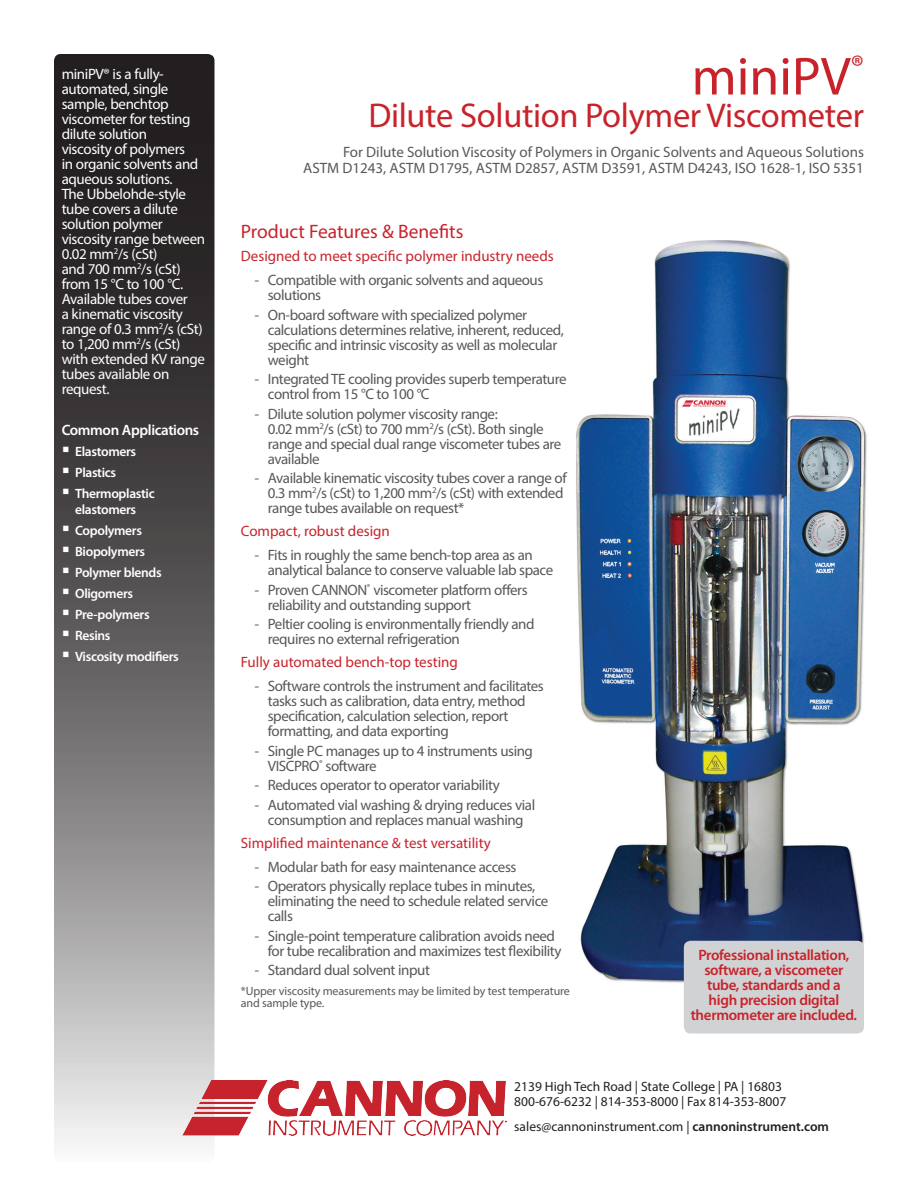
<style>
.page{position:relative;width:918px;height:1188px;background:#fff}
.page>*{position:absolute;margin:0;border:0;box-sizing:border-box;transform-origin:0 0}
.Page_Head_1_Right{font:54px "Myriad Pro";color:#c8232b}
.sub{font:34.5px "Myriad Pro";letter-spacing:-.01em;color:#c8232b}
.minor{font:19.5px "Myriad Pro";color:#c8232b}
.minor_2_gray{font:15px/15px "Myriad Pro";letter-spacing:-.03em;color:#57585a}
.Body_Text_white{font:15px/15px "Myriad Pro";letter-spacing:-.025em;color:#fff}
.minor_2_gray-2{font:15px/16.5px "Myriad Pro";color:#57585a;text-align:right}
.minor_2{font:15px "Myriad Pro";color:#c8232b}
.call_out{font:600 15px/15px "Myriad Pro";letter-spacing:-.02em;color:#c8232b;text-align:center}
.Body_Text_white-2{font:600 15px "Myriad Pro";letter-spacing:-.025em;color:#fff}
.address{font:13.5px/15px "Myriad Pro";color:#231f20}
.t1{font:600 13.5px/16.5px "Myriad Pro";letter-spacing:-.025em;color:#fff}
.minor_2-2{font:12px/12.8px "Myriad Pro";letter-spacing:-.01em;color:#57585a}
.s1{font-family:"Swiss 721 BT";font-weight:300}
.s2{font-weight:600}
</style>
<div class="page">
<img style="left:576px;top:240px;width:291px;height:743px">
<svg style="left:54px;top:54px;width:160px;height:1108px;background:#6a6767"></svg>
<div style="left:684px;top:941px;width:180px;height:92px;background:#d1d2d4;border-radius:7px"></div>
<img style="left:183px;top:1081px;width:324px;height:55px">
<svg style="left:63px;top:446px;width:5px;height:6px"></svg>
<svg style="left:63px;top:467px;width:5px;height:6px"></svg>
<svg style="left:63px;top:488px;width:5px;height:6px"></svg>
<svg style="left:63px;top:526px;width:5px;height:5px"></svg>
<svg style="left:63px;top:547px;width:5px;height:5px"></svg>
<svg style="left:63px;top:568px;width:5px;height:5px"></svg>
<svg style="left:63px;top:589px;width:5px;height:5px"></svg>
<svg style="left:63px;top:610px;width:5px;height:5px"></svg>
<svg style="left:63px;top:631px;width:5px;height:5px"></svg>
<svg style="left:63px;top:652px;width:5px;height:5px"></svg>
<p class="Body_Text_white" style="left:62px;top:66px;width:145px">miniPV® is a fully&shy;automated, single sample, benchtop viscometer for testing dilute solution<br>viscosity of polymers<br>in organic solvents and aqueous solutions.<br>The Ubbelohde-style tube covers a dilute solution polymer viscosity range between<br>0.02 mm<sup>2</sup>/s (cSt)<br>and 700 mm<sup>2</sup>/s (cSt) from 15 °C to 100 °C.<br>Available tubes cover<br>a kinematic viscosity range of 0.3 mm<sup>2</sup>/s (cSt) to 1,200 mm<sup>2</sup>/s (cSt) with extended KV range tubes available on request.</p>
<p class="Body_Text_white-2" style="left:62px;top:420px;width:139px">Common Applications</p>
<p class="t1" style="left:75px;top:442px;width:62px">Elastomers</p>
<p class="t1" style="left:75px;top:463px;width:42px">Plastics</p>
<p class="t1" style="left:75px;top:484px;width:81px">Thermoplastic elastomers</p>
<p class="t1" style="left:75px;top:522px;width:68px">Copolymers</p>
<p class="t1" style="left:75px;top:543px;width:72px">Biopolymers</p>
<p class="t1" style="left:75px;top:564px;width:88px">Polymer blends</p>
<p class="t1" style="left:75px;top:585px;width:59px">Oligomers</p>
<p class="t1" style="left:75px;top:606px;width:76px">Pre-polymers</p>
<p class="t1" style="left:75px;top:627px;width:37px">Resins</p>
<p class="t1" style="left:75px;top:648px;width:105px">Viscosity modifiers</p>
<p class="Page_Head_1_Right" style="left:692px;top:43px;width:174px">miniPV<sup>®</sup></p>
<p class="sub" style="left:368px;top:94px;width:497px">Dilute Solution Polymer Viscometer</p>
<p class="minor_2_gray-2" style="left:303px;top:143px;width:562px">For Dilute Solution Viscosity of Polymers in Organic Solvents and Aqueous Solutions<br>ASTM D1243, ASTM D1795, ASTM D2857, ASTM D3591, ASTM D4243, ISO 1628-1, ISO 5351</p>
<p class="minor" style="left:241px;top:219px;width:224px">Product Features &amp; Benefits</p>
<p class="minor_2" style="left:241px;top:247px;width:314px">Designed to meet specific polymer industry needs</p>
<p class="minor_2_gray" style="left:268px;top:272px;width:277px;text-indent:-14px"><span class="s1">-</span> Compatible with organic solvents and aqueous solutions</p>
<p class="minor_2_gray" style="left:268px;top:307px;width:298px;text-indent:-14px"><span class="s1">-</span> On-board software with specialized polymer calculations determines relative, inherent, reduced, specific and intrinsic viscosity as well as molecular weight</p>
<p class="minor_2_gray" style="left:268px;top:371px;width:300px;text-indent:-14px"><span class="s1">-</span> Integrated TE cooling provides superb temperature control from 15 °C to 100 °C</p>
<p class="minor_2_gray" style="left:268px;top:406px;width:295px;text-indent:-14px"><span class="s1">-</span> Dilute solution polymer viscosity range:<br>0.02 mm<sup>2</sup>/s (cSt) to 700 mm<sup>2</sup>/s (cSt). Both single range and special dual range viscometer tubes are available</p>
<p class="minor_2_gray" style="left:268px;top:470px;width:300px;text-indent:-14px"><span class="s1">-</span> Available kinematic viscosity tubes cover a range of<br>0.3 mm<sup>2</sup>/s (cSt) to 1,200 mm<sup>2</sup>/s (cSt) with extended range tubes available on request*</p>
<p class="minor_2" style="left:241px;top:522px;width:151px">Compact, robust design</p>
<p class="minor_2_gray" style="left:268px;top:547px;width:287px;text-indent:-14px"><span class="s1">-</span> Fits in roughly the same bench-top area as an analytical balance to conserve valuable lab space</p>
<p class="minor_2_gray" style="left:268px;top:582px;width:261px;text-indent:-14px"><span class="s1">-</span> Proven CANNON<sup>®</sup> viscometer platform offers reliability and outstanding support</p>
<p class="minor_2_gray" style="left:268px;top:616px;width:268px;text-indent:-14px"><span class="s1">-</span> Peltier cooling is environmentally friendly and requires no external refrigeration</p>
<p class="minor_2" style="left:241px;top:653px;width:219px">Fully automated bench-top testing</p>
<p class="minor_2_gray" style="left:268px;top:678px;width:278px;text-indent:-14px"><span class="s1">-</span> Software controls the instrument and facilitates tasks such as calibration, data entry, method specification, calculation selection, report formatting, and data exporting</p>
<p class="minor_2_gray" style="left:268px;top:743px;width:267px;text-indent:-14px"><span class="s1">-</span> Single PC manages up to 4 instruments using<br>VISCPRO<sup>®</sup> software</p>
<p class="minor_2_gray" style="left:254px;top:777px;width:247px"><span class="s1">-</span> Reduces operator to operator variability</p>
<p class="minor_2_gray" style="left:254px;top:797px;width:282px;text-align:center"><span class="s1">-</span> Automated vial washing &amp; drying reduces vial consumption and replaces manual washing</p>
<p class="minor_2" style="left:241px;top:834px;width:252px">Simplified maintenance &amp; test versatility</p>
<p class="minor_2_gray" style="left:254px;top:859px;width:264px"><span class="s1">-</span> Modular bath for easy maintenance access</p>
<p class="minor_2_gray" style="left:268px;top:878px;width:282px;text-indent:-14px"><span class="s1">-</span> Operators physically replace tubes in minutes, eliminating the need to schedule related service calls</p>
<p class="minor_2_gray" style="left:268px;top:928px;width:295px;text-indent:-14px"><span class="s1">-</span> Single-point temperature calibration avoids need for tube recalibration and maximizes test flexibility</p>
<p class="minor_2_gray" style="left:254px;top:962px;width:177px"><span class="s1">-</span> Standard dual solvent input</p>
<p class="minor_2-2" style="left:241px;top:984px;width:331px">*Upper viscosity measurements may be limited by test temperature and sample type.</p>
<p class="call_out" style="left:691px;top:947px;width:168px">Professional installation, software, a viscometer tube, standards and a<br>high precision digital thermometer are included.</p>
<p class="address" style="left:514px;top:1079px;width:274px">2139 High Tech Road | State College | PA | 16803<br>800-676-6232 | 814-353-8000 | Fax 814-353-8007</p>
<p class="address" style="left:514px;top:1119px;width:316px">sales@cannoninstrument.com | <span class="s2">cannoninstrument.com</span></p>
</div>
